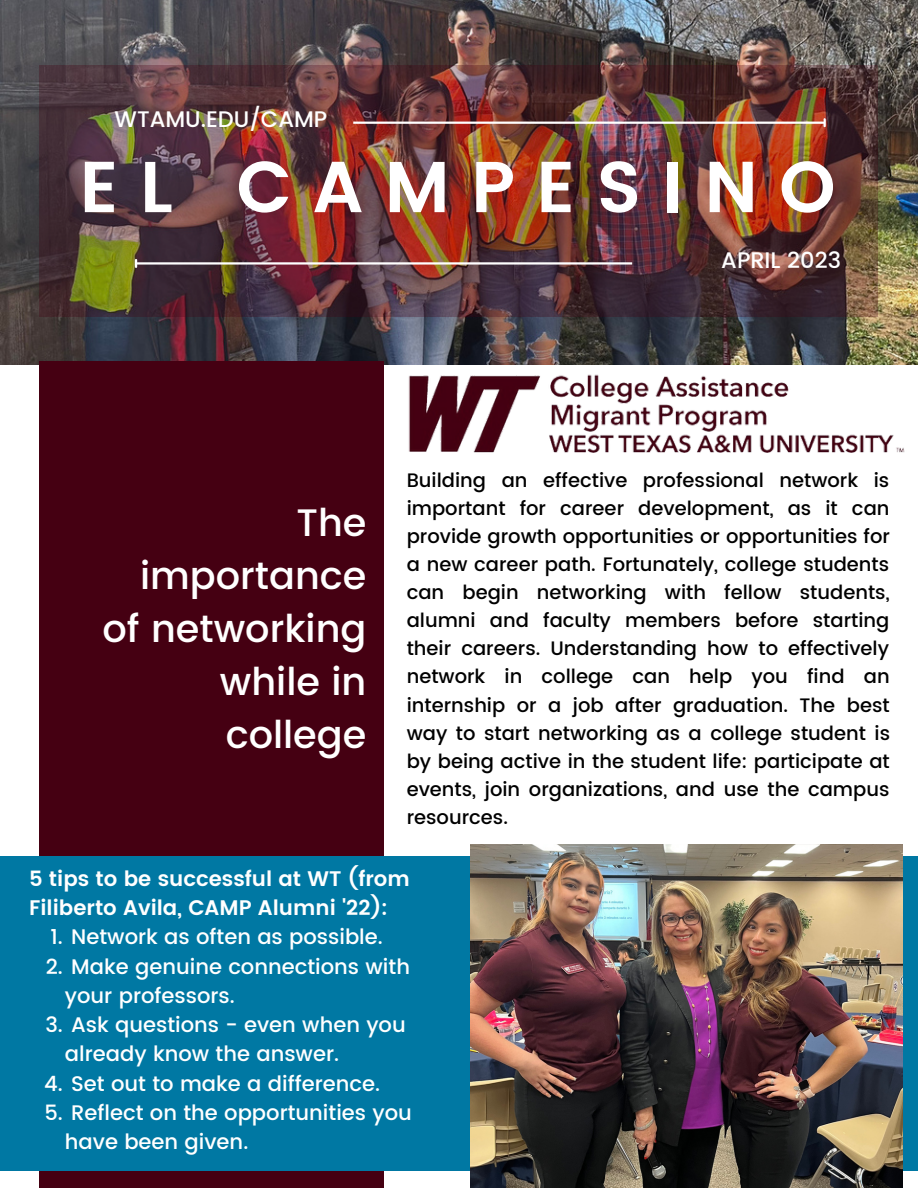
<style>
.page{position:relative;width:918px;height:1188px;background:#fff}
.page>*{position:absolute;margin:0;border:0;box-sizing:border-box;transform-origin:0 0}
.t1{font:600 72px "Poppins";letter-spacing:.29em;color:#fff}
.t2{font:500 38.25px/52.8px "Poppins";color:#fff;text-align:right}
.t3{font:500 22.5px "Poppins";color:#fff}
.t4{font:500 21.15px/29.2px "Poppins";color:#fff}
.t5{font:600 21.15px/29.2px "Poppins";color:#fff}
.t6{font:500 19.5px/28.2px "Poppins";color:#000;text-align:justify}
</style>
<div class="page">
<img style="left:0;top:0;width:918px;height:364px">
<div style="left:39px;top:361px;width:345px;height:827px;background:#450012"></div>
<img style="left:39px;top:65px;width:839px;height:252px">
<hr style="left:353px;top:122px;width:471px;height:2px;background:#fff">
<svg style="left:824px;top:118px;width:2px;height:9px"></svg>
<hr style="left:137px;top:262px;width:495px;height:3px;background:#fff">
<svg style="left:135px;top:259px;width:2px;height:9px"></svg>
<div style="left:0;top:856px;width:917px;height:315px;background:#0078a3"></div>
<img style="left:470px;top:844px;width:432px;height:344px">
<img style="left:383px;top:342px;width:535px;height:111px">
<p class="t3" style="left:115px;top:106px;width:214px">WTAMU.EDU/CAMP</p>
<h1 class="t1" style="left:79px;top:145px;width:758px">EL CAMPESINO</h1>
<p class="t3" style="left:721px;top:247px;width:121px">APRIL 2023</p>
<h2 class="t2" style="left:103px;top:497px;width:265px">The importance of networking while in college</h2>
<p class="t6" style="left:407px;top:466px;width:485px">Building an effective professional network is important for career development, as it can provide growth opportunities or opportunities for a new career path. Fortunately, college students can begin networking with fellow students, alumni and faculty members before starting their careers. Understanding how to effectively network in college can help you find an internship or a job after graduation. The best way to start networking as a college student is by being active in the student life: participate at events, join organizations, and use the campus resources.</p>
<p class="t5" style="left:29px;top:864px;width:382px">5 tips to be successful at WT (from<br>Filiberto Avila, CAMP Alumni '22):</p>
<p class="t4" style="left:51px;top:922px;width:334px">1. Network as often as possible.</p>
<p class="t4" style="left:65px;top:952px;width:347px;text-indent:-19px">2. Make genuine connections with your professors.</p>
<p class="t4" style="left:65px;top:1010px;width:342px;text-indent:-20px">3. Ask questions - even when you already know the answer.</p>
<p class="t4" style="left:44px;top:1069px;width:337px">4. Set out to make a difference.</p>
<p class="t4" style="left:65px;top:1098px;width:349px;text-indent:-20px">5. Reflect on the opportunities you have been given.</p>
</div>
